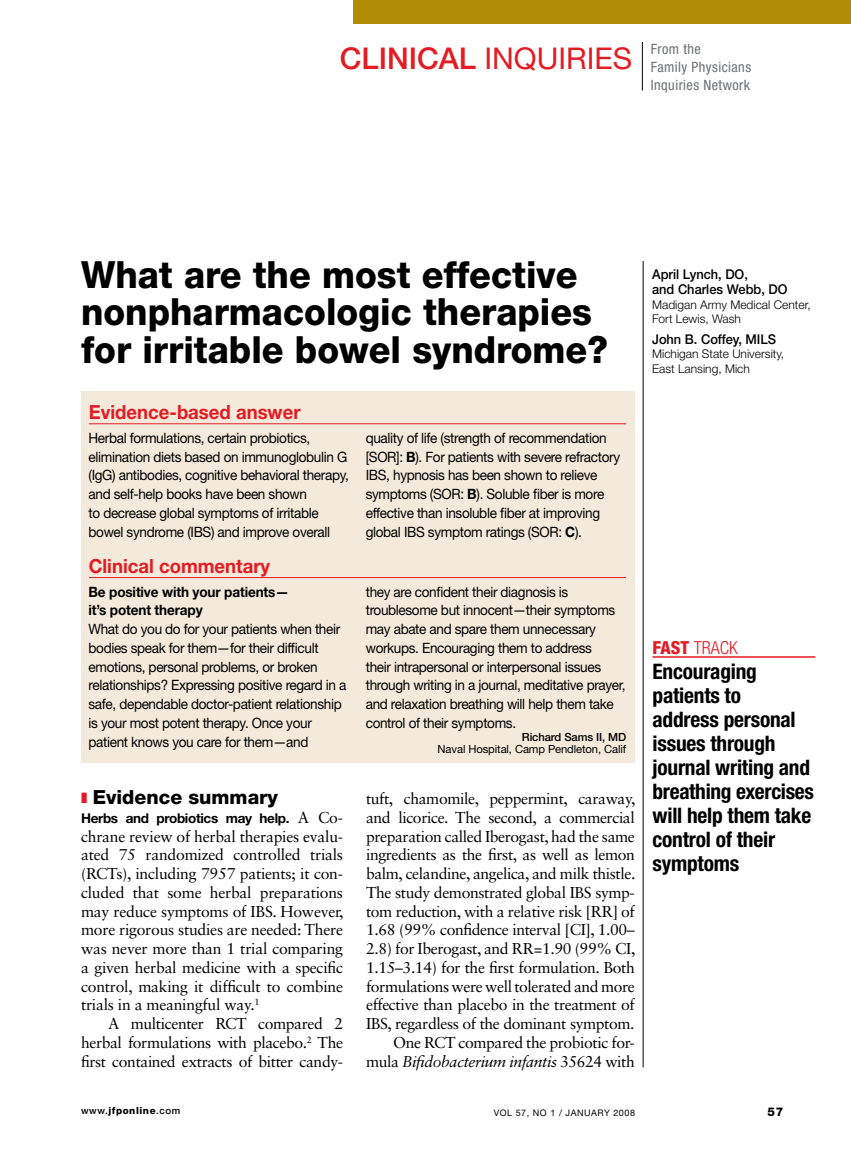
<style>
.page{position:relative;width:851px;height:1161px;background:#fff}
.page>*{position:absolute;margin:0;border:0;box-sizing:border-box;transform-origin:0 0}
.t1{font:800 37.5px/37.5px "Helvetica Neue LT Std";color:#000;scale:.95 1}
.t2{font:30px "Helvetica Neue LT Std";color:#e31b22}
.t3{font:700 condensed 21.3px/24px "Helvetica Neue LT Std";letter-spacing:-.01em;color:#000}
.t4{font:700 19.5px "Helvetica Neue LT Std";color:#e31b22;scale:.95 1}
.t5{font:800 19.5px "Helvetica Neue LT Std";color:#000}
.t6{font:300 condensed 18px "Helvetica Neue LT Std";color:#e31b22}
.t7{font:15.75px/18.8px "Sabon LT Std";letter-spacing:-.025em;color:#000;text-align:justify}
.t8{font:14.25px/18.8px "Helvetica Neue LT Std";letter-spacing:-.025em;color:#000;scale:.95 1}
.t9{font:700 14.25px/18.8px "Helvetica Neue LT Std";letter-spacing:-.01em;color:#000;scale:.95 1}
.t10{font:condensed 14.25px/18px "Helvetica Neue LT Std";letter-spacing:.03em;color:#6d6f71}
.t11{font:500 13.5px/15.3px "Helvetica Neue LT Std";color:#000;scale:.95 1}
.t12{font:700 13.5px "Helvetica Neue LT Std";letter-spacing:-.025em;color:#000}
.t13{font:300 12px/14.4px "Helvetica Neue LT Std";color:#000}
.t14{font:800 12px "Helvetica Neue LT Std";color:#000}
.t15{font:11.25px "Helvetica Neue LT Std";letter-spacing:-.01em;color:#000}
.t16{font:500 11.25px "Helvetica Neue LT Std";letter-spacing:-.01em;color:#000}
.t17{font:800 9.75px "Helvetica Neue LT Std";letter-spacing:.06em;color:#000}
.t18{font:9px "Helvetica Neue LT Std";letter-spacing:.06em;color:#000}
.s1{font-weight:500}
.s2{font-weight:700}
.s3{font-family:"Sabon LT Std";font-weight:400;font-size:15.75px}
.s4{font-style:italic}
.s5{font-weight:800}
</style>
<div class="page">
<div style="left:353px;top:0;width:497px;height:24px;background:#b38c06"></div>
<hr style="left:642px;top:261px;width:1px;height:806px;background:#000">
<hr style="left:642px;top:42px;width:1px;height:48px;background:#000">
<div style="left:81px;top:392px;width:553px;height:371px;background:#f3eadb"></div>
<hr style="left:89px;top:577px;width:537px;height:1px;background:#e31b22">
<hr style="left:89px;top:423px;width:537px;height:1px;background:#e31b22">
<hr style="left:652px;top:656px;width:163px;height:2px;background:#e31b22">
<h2 class="t2" style="left:340px;top:41px;width:294px"><span class="s1">Clinical</span> Inqui ri es</h2>
<p class="t10" style="left:651px;top:40px;width:102px">From the<br>Family Physicians<br>Inquiries Network</p>
<h1 class="t1" style="left:81px;top:256px;width:556px">What are the most effective nonpharmacologic therapies for irritable bowel syndrome?</h1>
<p class="t11" style="left:652px;top:266px;width:144px">April Lynch, DO,<br>and Charles Webb, DO</p>
<p class="t13" style="left:652px;top:297px;width:160px">Madigan Army Medical Center,<br>Fort Lewis, Wash</p>
<p class="t11" style="left:652px;top:331px;width:132px">John B. Coffey, MILS</p>
<p class="t13" style="left:652px;top:347px;width:134px">Michigan State University,<br>East Lansing, Mich</p>
<h3 class="t4" style="left:89px;top:400px;width:224px">Evidence-based answer</h3>
<p class="t8" style="left:88px;top:428px;width:275px">Herbal formulations, certain probiotics, elimination diets based on immunoglobulin G (IgG) antibodies, cognitive behavioral therapy, and self-help books have been shown<br>to decrease global symptoms of irritable bowel syndrome (IBS) and improve overall</p>
<p class="t8" style="left:366px;top:428px;width:255px">quality of life (strength of recommendation [SOR</p>
<p class="t8" style="left:366px;top:447px;width:269px;text-indent:30px">]: <span class="s2">B</span>). For patients with severe refractory<br>IBS, hypnosis has been shown to relieve symptoms (SOR</p>
<p class="t8" style="left:366px;top:485px;width:252px;text-indent:95px">: <span class="s2">B</span>). Soluble fiber is more effective than insoluble fiber at improving global IBS symptom ratings (SOR</p>
<p class="t8" style="left:558px;top:522px;width:26px">: <span class="s2">C</span>).</p>
<h3 class="t4" style="left:89px;top:554px;width:193px">Clinical commentary</h3>
<p class="t9" style="left:88px;top:582px;width:212px">Be positive with your patients— it’s potent therapy</p>
<p class="t8" style="left:88px;top:619px;width:273px">What do you do for your patients when their bodies speak for them—for their difficult emotions, personal problems, or broken relationships? Expressing positive regard in a safe, dependable doctor-patient relationship is your most potent therapy. Once your patient knows you care for them—and</p>
<h3 class="t5" style="left:93px;top:785px;width:187px">Evidence summary</h3>
<p class="t12" style="left:81px;top:810px;width:263px">Herbs and probiotics may help. <span class="s3">A Co-</span></p>
<p class="t7" style="left:81px;top:826px;width:264px">chrane review of herbal therapies evalu&shy;ated 75 randomized controlled trials (RCTs), including 7957 patients; it con&shy;cluded that some herbal preparations may reduce symptoms of IBS. However, more rigorous studies are needed: There was never more than 1 trial comparing a given herbal medicine with a specific control, making it difficult to combine trials in a meaningful way.<sup>1</sup></p>
<p class="t7" style="left:81px;top:1014px;width:263px;text-indent:27px">A multicenter RCT compared 2 herbal formulations with placebo.<sup>2</sup> The first contained extracts of bitter candy-</p>
<p class="t8" style="left:366px;top:582px;width:275px">they are confident their diagnosis is troublesome but innocent—their symptoms may abate and spare them unnecessary workups. Encouraging them to address<br>their intrapersonal or interpersonal issues through writing in a journal, meditative prayer, and relaxation breathing will help them take control of their symptoms.</p>
<p class="t16" style="left:522px;top:730px;width:106px">Richard Sams II , MD</p>
<p class="t15" style="left:437px;top:742px;width:190px">Naval Hospital, Camp Pendleton, Calif</p>
<p class="t7" style="left:366px;top:789px;width:271px;text-align:right">tuft, chamomile, peppermint, caraway, and licorice. The second, a commercial preparation called Iberogast, had the same ingredients as the first, as well as lemon balm, celandine, angelica, and milk thistle.<br>The study demonstrated global IBS symp&shy;tom reduction, with a relative risk [RR] of 1.68 (99% confidence interval [CI], 1.00– 2.8) for Iberogast, and RR=1.90 (99% CI, 1.15–3.14) for the first formulation. Both formulations were well tolerated and more effective than placebo in the treatment of IBS, regardless of the dominant symptom.<br>One RCT compared the probiotic for&shy;mula <span class="s4">Bifidobacterium infantis</span> 35624 with</p>
<p class="t6" style="left:652px;top:637px;width:87px"><span class="s5">fast</span> TRACK</p>
<h3 class="t3" style="left:652px;top:659px;width:163px">Encouraging patients to<br>address personal issues through journal writing and breathing exercises will help them take control of their symptoms</h3>
<p class="t17" style="left:81px;top:1105px;width:101px"><span class="s1">www.</span>jfponline<span class="s1">.com</span></p>
<p class="t18" style="left:493px;top:1107px;width:143px">vol 57, No 1 / january 2008</p>
<p class="t14" style="left:767px;top:1105px;width:17px">57</p>
</div>
